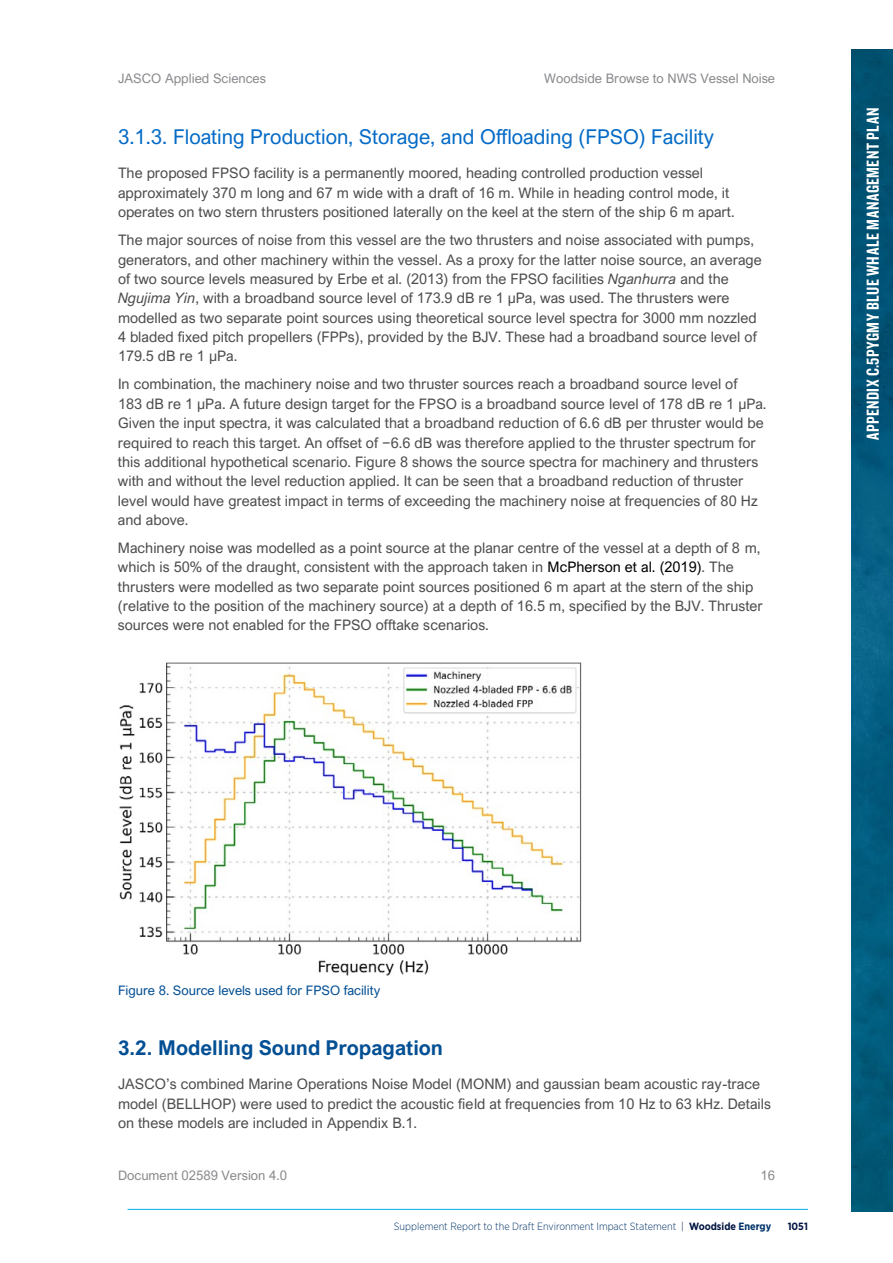
<style>
.page{position:relative;width:893px;height:1263px;background:#fff}
.page>*{position:absolute;margin:0;border:0;box-sizing:border-box;transform-origin:0 0}
.t1{font:20.4px "Arial Nova";color:#056bc6}
.t2{font:700 20.4px "Arial Nova";color:#034f94}
.t3{font:18px "Knockout HTF49 Liteweight";letter-spacing:.03em;color:#fff}
.t4{font:14.55px/19.4px "Arial Nova";color:#4d4d4f}
.t5{font:13.05px "Arial Nova";color:#888a8d}
.t6{font:13.05px "Arial Nova";color:#034f94}
.t7{font:300 10.5px "Gotham Narrow";color:#003369}
.t8{font:700 10.5px "Gotham Narrow";color:#001542}
.s1{font-style:italic}
.s2{font-family:"Arial"}
.s3{color:#000}
.s4{color:#001542}
.s5{font-weight:700;color:#001542}
.s6{font-weight:700}
</style>
<div class="page">
<img style="left:852px;top:50px;width:41px;height:1161px">
<hr style="left:128px;top:1209px;width:680px;height:1px;background:#00aeef">
<img style="left:119px;top:662px;width:463px;height:314px">
<p class="t5" style="left:118px;top:71px;width:149px">JASCO Applied Sciences</p>
<p class="t5" style="left:544px;top:71px;width:232px">Woodside Browse to NWS Vessel Noise</p>
<h1 class="t1" style="left:118px;top:125px;width:597px">3.1.3. Floating Production, Storage, and Offloading (FPSO) Facility</h1>
<p class="t4" style="left:118px;top:164px;width:618px">The proposed FPSO facility is a permanently moored, heading controlled production vessel approximately 370 m long and 67 m wide with a draft of 16 m. While in heading control mode, it operates on two stern thrusters positioned laterally on the keel at the stern of the ship 6 m apart.</p>
<p class="t4" style="left:118px;top:230px;width:645px">The major sources of noise from this vessel are the two thrusters and noise associated with pumps, generators, and other machinery within the vessel. As a proxy for the latter noise source, an average of two source levels measured by Erbe et al. (2013) from the FPSO facilities <span class="s1">Nganhurra</span> and the <span class="s1">Ngujima Yin</span>, with a broadband source level of 173.9 dB re 1 μPa, was used. The thrusters were modelled as two separate point sources using theoretical source level spectra for 3000 mm nozzled 4 bladed fixed pitch propellers (FPPs), provided by the BJV. These had a broadband source level of 179.5 dB re 1 μPa.</p>
<p class="t4" style="left:118px;top:375px;width:650px">In combination, the machinery noise and two thruster sources reach a broadband source level of<br>183 dB re 1 μPa. A future design target for the FPSO is a broadband source level of 178 dB re 1 μPa.<br>Given the input spectra, it was calculated that a broadband reduction of 6.6 dB per thruster would be required to reach this target. An offset of <span class="s2">−</span>6.6 dB was therefore applied to the thruster spectrum for this additional hypothetical scenario. Figure 8 shows the source spectra for machinery and thrusters with and without the level reduction applied. It can be seen that a broadband reduction of thruster level would have greatest impact in terms of exceeding the machinery noise at frequencies of 80 Hz and above.</p>
<p class="t4" style="left:118px;top:538px;width:646px">Machinery noise was modelled as a point source at the planar centre of the vessel at a depth of 8 m, which is 50% of the draught, consistent with the approach taken in <span class="s3">McPherson et al. (2019)</span>. The thrusters were modelled as two separate point sources positioned 6 m apart at the stern of the ship (relative to the position of the machinery source) at a depth of 16.5 m, specified by the BJV. Thruster sources were not enabled for the FPSO offtake scenarios.</p>
<p class="t3" style="left:863px;top:440px;width:333px;rotate:-90deg">Appendix C.5Pygmy Blue Whale Management Plan</p>
<p class="t6" style="left:118px;top:983px;width:264px">Figure 8. Source levels used for FPSO facility</p>
<h1 class="t2" style="left:118px;top:1035px;width:326px">3.2. Modelling Sound Propagation</h1>
<p class="t4" style="left:118px;top:1074px;width:654px">JASCO’s combined Marine Operations Noise Model (MONM) and gaussian beam acoustic ray-trace model (BELLHOP) were used to predict the acoustic field at frequencies from 10 Hz to 63 kHz. Details on these models are included in Appendix B.1.</p>
<p class="t5" style="left:118px;top:1168px;width:170px">Document 02589 Version 4.0</p>
<p class="t5" style="left:761px;top:1168px;width:16px">16</p>
<p class="t7" style="left:394px;top:1219px;width:379px">Supplement Report to the Draft Environment Impact Statement <span class="s4">|</span> <span class="s5">Woodside</span> <span class="s6">Energy</span></p>
<p class="t8" style="left:788px;top:1219px;width:22px">1051</p>
</div>
